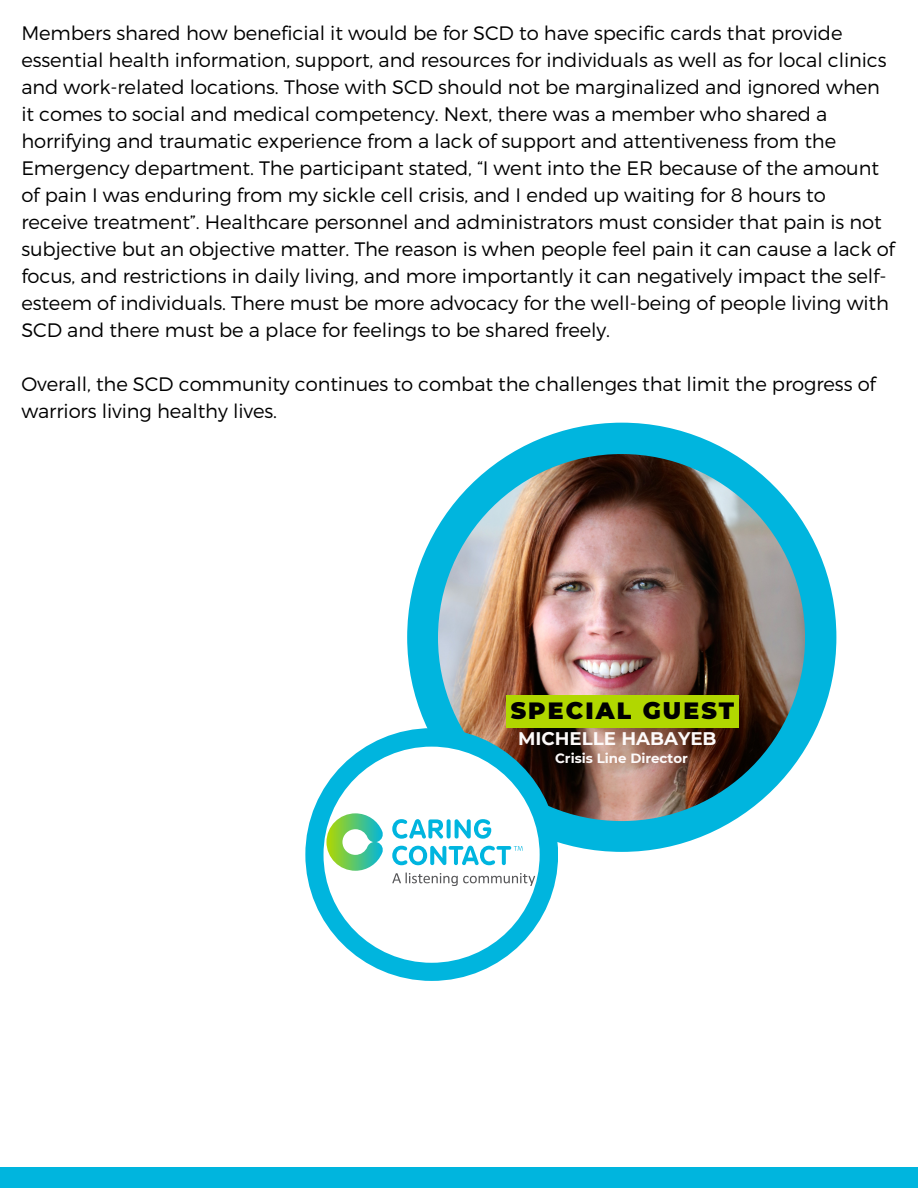
<style>
.page{position:relative;width:918px;height:1188px;background:#fff}
.page>*{position:absolute;margin:0;border:0;box-sizing:border-box;transform-origin:0 0}
.t1{font:900 23.55px "Montserrat";letter-spacing:.09em;color:#000}
.t2{font:300 19.5px/27px "Montserrat";letter-spacing:-.005em;color:#000}
.t3{font:700 18.3px "Montserrat";color:#fdfafa}
.t4{font:700 13.35px "Montserrat";color:#fdfafa}
</style>
<div class="page">
<div style="left:0;top:1168px;width:918px;height:20px;background:#00b5de"></div>
<div style="left:407px;top:423px;width:429px;height:429px;background:#00b5de;border-radius:50%"></div>
<img style="left:438px;top:454px;width:367px;height:367px;border-radius:50%">
<div style="left:305px;top:728px;width:253px;height:253px;background:#00b5de;border-radius:50%"></div>
<div style="left:324px;top:747px;width:216px;height:216px;background:#fff;border-radius:50%"></div>
<div style="left:507px;top:695px;width:231px;height:33px;background:#b1d700"></div>
<svg style="left:326px;top:813px;width:57px;height:58px"></svg>
<svg style="left:392px;top:873px;width:143px;height:13px"></svg>
<svg style="left:392px;top:819px;width:131px;height:46px"></svg>
<p class="t2" style="left:21px;top:18px;width:875px">Members shared how beneficial it would be for SCD to have specific cards that provide essential health information, support, and resources for individuals as well as for local clinics and work-related locations. Those with SCD should not be marginalized and ignored when it comes to social and medical competency. Next, there was a member who shared a horrifying and traumatic experience from a lack of support and attentiveness from the Emergency department. The participant stated, “I went into the ER because of the amount of pain I was enduring from my sickle cell crisis, and I ended up waiting for 8 hours to receive treatment”. Healthcare personnel and administrators must consider that pain is not subjective but an objective matter. The reason is when people feel pain it can cause a lack of focus, and restrictions in daily living, and more importantly it can negatively impact the self&shy;esteem of individuals. There must be more advocacy for the well-being of people living with SCD and there must be a place for feelings to be shared freely.</p>
<p class="t2" style="left:21px;top:369px;width:856px">Overall, the SCD community continues to combat the challenges that limit the progress of warriors living healthy lives.</p>
<p class="t1" style="left:511px;top:696px;width:225px">SPECIAL GUEST</p>
<p class="t3" style="left:518px;top:727px;width:200px">MICHELLE HABAYEB</p>
<p class="t4" style="left:555px;top:750px;width:134px">Crisis Line Director</p>
</div>
